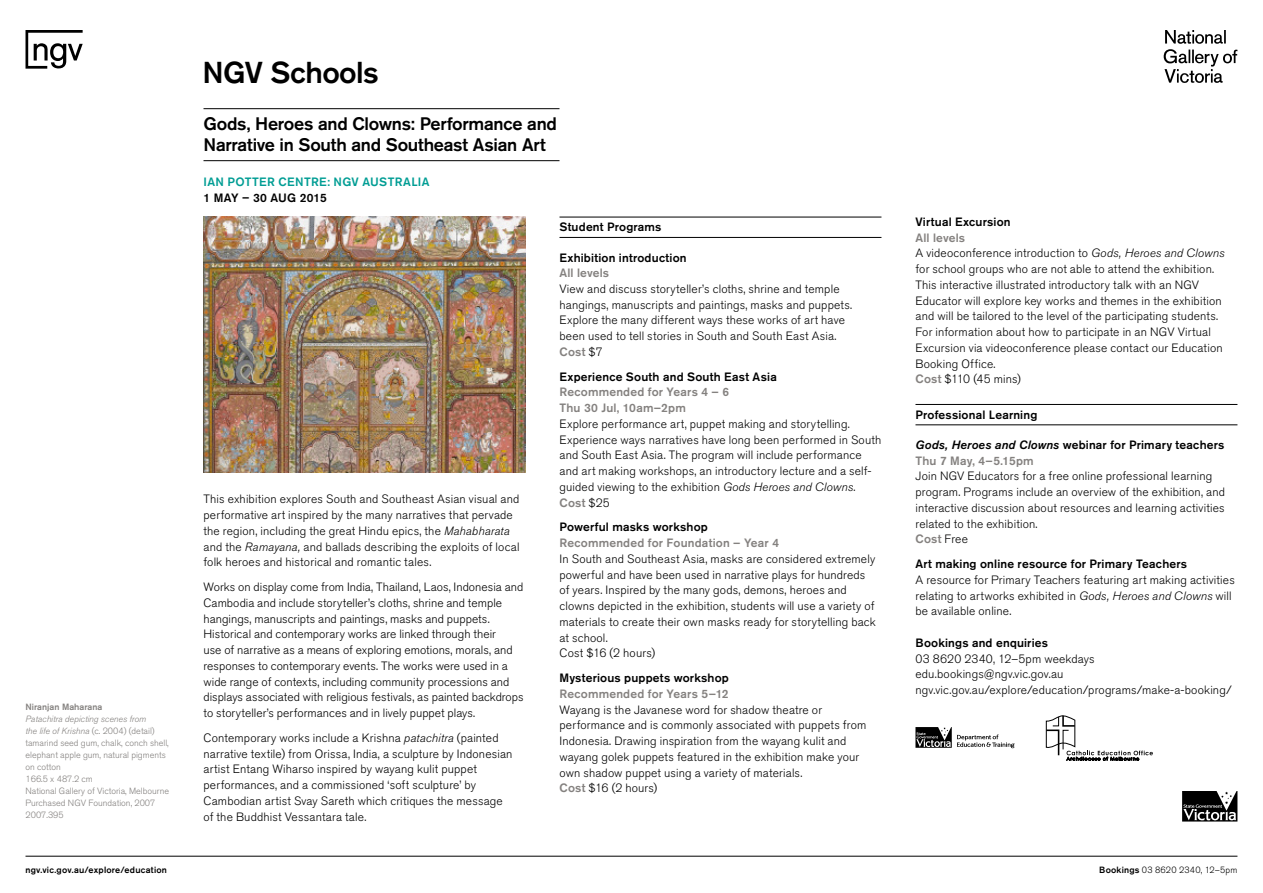
<style>
.page{position:relative;width:1263px;height:893px;background:#fff}
.page>*{position:absolute;margin:0;border:0;box-sizing:border-box;transform-origin:0 0}
.t1{font:500 30px "Akzidenz Grotesk Pro";letter-spacing:-.02em;color:#000}
.t2{font:500 18px/21px "Akzidenz Grotesk Pro";letter-spacing:-.015em;color:#000}
.t3{font:300 12px/15.8px "Akzidenz Grotesk Pro";letter-spacing:.01em;color:#000}
.t4{font:500 12px/15.8px "Akzidenz Grotesk Pro";letter-spacing:.015em;color:#000}
.t5{font:500 12px/15.8px "Akzidenz Grotesk Pro";letter-spacing:.015em;color:#84817f}
.t6{font:500 12px "Akzidenz Grotesk Pro";letter-spacing:.03em;color:#009d94}
.t7{font:300 9px/12px "Akzidenz Grotesk Pro";color:#84817f}
.t8{font:500 9px "Akzidenz Grotesk Pro";letter-spacing:.025em;color:#000}
.t9{font:300 9px "Akzidenz Grotesk Pro";letter-spacing:.025em;color:#000}
.t10{font:500 9px "Akzidenz Grotesk Pro";color:#84817f}
.s1{font-style:italic}
.s2{font-weight:500;color:#84817f}
.s3{color:#84817f}
.s4{font-weight:500}
</style>
<div class="page">
<hr style="left:26px;top:856px;width:1211px;height:1px;background:#000">
<hr style="left:559px;top:217px;width:322px;height:1px;background:#000">
<hr style="left:559px;top:237px;width:322px;height:1px;background:#000">
<hr style="left:915px;top:404px;width:322px;height:1px;background:#000">
<hr style="left:915px;top:425px;width:322px;height:1px;background:#000">
<svg style="left:26px;top:30px;width:57px;height:39px"></svg>
<svg style="left:1164px;top:30px;width:73px;height:53px"></svg>
<hr style="left:203px;top:108px;width:356px;height:1px;background:#000">
<hr style="left:203px;top:160px;width:356px;height:1px;background:#000">
<img style="left:203px;top:217px;width:322px;height:255px">
<svg style="left:1045px;top:715px;width:108px;height:45px"></svg>
<svg style="left:915px;top:727px;width:100px;height:21px"></svg>
<svg style="left:1182px;top:791px;width:55px;height:30px"></svg>
<h1 class="t1" style="left:202px;top:53px;width:178px">NGV Schools</h1>
<p class="t10" style="left:26px;top:701px;width:78px">Niranjan Maharana</p>
<p class="t7" style="left:26px;top:712px;width:145px"><span class="s1">Patachitra depicting scenes from<br>the life of Krishna</span> (c. 2004) (detail) tamarind seed gum, chalk, conch shell, elephant apple gum, natural pigments on cotton<br>166.5 x 487.2 cm<br>National Gallery of Victoria, Melbourne<br>Purchased NGV Foundation, 2007<br>2007.395</p>
<h2 class="t2" style="left:203px;top:113px;width:355px">Gods, Heroes and Clowns: Performance and<br>Narrative in South and Southeast Asian Art</h2>
<p class="t6" style="left:204px;top:174px;width:227px">IAN POTTER CENTRE: NGV AUSTRALIA</p>
<p class="t4" style="left:203px;top:189px;width:125px">1 MAY – 30 AUG 2015</p>
<p class="t3" style="left:203px;top:491px;width:318px">This exhibition explores South and Southeast Asian visual and performative art inspired by the many narratives that pervade the region, including the great Hindu epics, the <span class="s1">Mahabharata </span>and the <span class="s1">Ramayana,</span> and ballads describing the exploits of local folk heroes and historical and romantic tales.</p>
<p class="t3" style="left:203px;top:579px;width:322px">Works on display come from India, Thailand, Laos, Indonesia and Cambodia and include storyteller’s cloths, shrine and temple hangings, manuscripts and paintings, masks and puppets.<br>Historical and contemporary works are linked through their<br>use of narrative as a means of exploring emotions, morals, and responses to contemporary events. The works were used in a wide range of contexts, including community processions and displays associated with religious festivals, as painted backdrops to storyteller’s performances and in lively puppet plays.</p>
<p class="t3" style="left:203px;top:730px;width:311px">Contemporary works include a Krishna <span class="s1">patachitra</span> (painted narrative textile) from Orissa, India, a sculpture by Indonesian artist Entang Wiharso inspired by wayang kulit puppet performances, and a commissioned ‘soft sculpture’ by Cambodian artist Svay Sareth which critiques the message of the Buddhist Vessantara tale.</p>
<p class="t4" style="left:559px;top:219px;width:104px">Student Programs</p>
<p class="t4" style="left:559px;top:249px;width:129px">Exhibition introduction</p>
<p class="t5" style="left:559px;top:265px;width:51px">All levels</p>
<p class="t3" style="left:559px;top:281px;width:294px">View and discuss storyteller’s cloths, shrine and temple hangings, manuscripts and paintings, masks and puppets.<br>Explore the many different ways these works of art have been used to tell stories in South and South East Asia.<br><span class="s2">Cost</span> $7</p>
<p class="t4" style="left:559px;top:368px;width:219px">Experience South and South East Asia</p>
<p class="t5" style="left:559px;top:384px;width:171px">Recommended for Years 4 – 6<br>Thu 30 Jul, 10am–2pm</p>
<p class="t3" style="left:559px;top:416px;width:323px">Explore performance art, puppet making and storytelling.<br>Experience ways narratives have long been performed in South and South East Asia. The program will include performance and art making workshops, an introductory lecture and a self&shy;guided viewing to the exhibition <span class="s1">Gods Heroes and Clowns</span>.<br><span class="s2">Cost</span> $25</p>
<p class="t4" style="left:559px;top:519px;width:150px">Powerful masks workshop</p>
<p class="t5" style="left:559px;top:535px;width:221px">Recommended for Foundation – Year 4</p>
<p class="t3" style="left:559px;top:551px;width:318px">In South and Southeast Asia, masks are considered extremely powerful and have been used in narrative plays for hundreds of years. Inspired by the many gods, demons, heroes and clowns depicted in the exhibition, students will use a variety of materials to create their own masks ready for storytelling back at school.<br>Cost $16 (2 hours)</p>
<p class="t4" style="left:559px;top:670px;width:171px">Mysterious puppets workshop</p>
<p class="t5" style="left:559px;top:686px;width:171px">Recommended for Years 5–12</p>
<p class="t3" style="left:559px;top:702px;width:308px">Wayang is the Javanese word for shadow theatre or performance and is commonly associated with puppets from Indonesia. Drawing inspiration from the wayang kulit and wayang golek puppets featured in the exhibition make your own shadow puppet using a variety of materials.<br><span class="s2">Cost</span> $16 (2 hours)</p>
<p class="t4" style="left:915px;top:214px;width:97px">Virtual Excursion</p>
<p class="t3" style="left:915px;top:230px;width:310px"><span class="s2">All levels<br></span>A videoconference introduction to <span class="s1">Gods, Heroes and Clowns </span>for school groups who are not able to attend the exhibition.<br>This interactive illustrated introductory talk with an NGV Educator will explore key works and themes in the exhibition and will be tailored to the level of the participating students.<br>For information about how to participate in an NGV Virtual Excursion via videoconference please contact our Education Booking Office.<br><span class="s2">Cost</span> $110 (45 mins)</p>
<p class="t4" style="left:915px;top:407px;width:123px">Professional Learning</p>
<p class="t4" style="left:915px;top:437px;width:310px"><span class="s1">Gods, Heroes and Clowns</span> webinar for Primary teachers<br><span class="s3">Thu 7 May, 4–5.15pm</span></p>
<p class="t3" style="left:915px;top:468px;width:311px">Join NGV Educators for a free online professional learning program. Programs include an overview of the exhibition, and interactive discussion about resources and learning activities related to the exhibition.<br><span class="s2">Cost</span> Free</p>
<p class="t4" style="left:915px;top:556px;width:273px">Art making online resource for Primary Teachers</p>
<p class="t3" style="left:915px;top:572px;width:321px">A resource for Primary Teachers featuring art making activities relating to artworks exhibited in <span class="s1">Gods, Heroes and Clowns</span> will be available online.</p>
<p class="t4" style="left:915px;top:634px;width:134px">Bookings and enquiries</p>
<p class="t3" style="left:915px;top:650px;width:318px">03 8620 2340, 12–5pm weekdays edu.bookings@ngv.vic.gov.au ngv.vic.gov.au/explore/education/programs/make-a-booking/</p>
<p class="t8" style="left:26px;top:864px;width:143px">ngv.vic.gov.au/explore/education</p>
<p class="t9" style="left:1099px;top:864px;width:140px"><span class="s4">Bookings</span> 03 8620 2340, 12–5pm</p>
</div>
